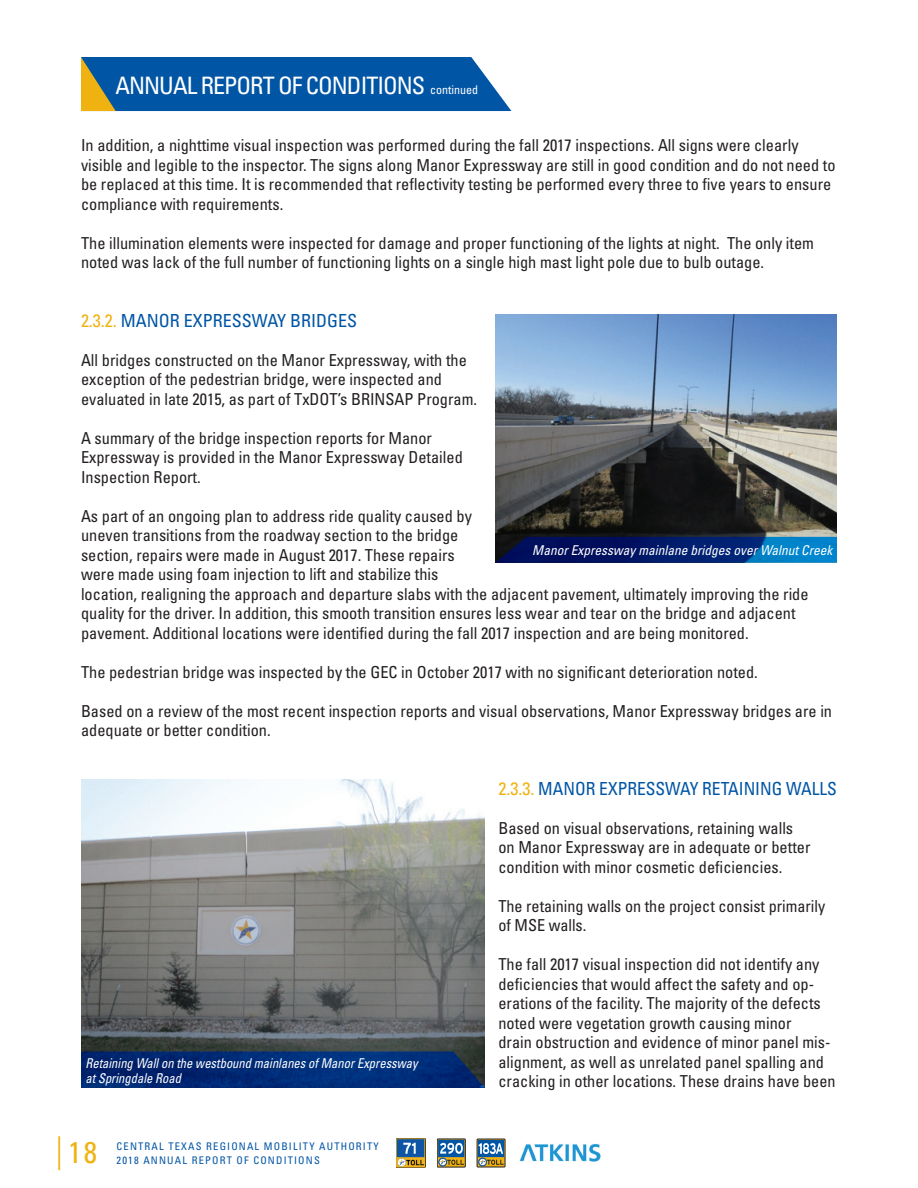
<style>
.page{position:relative;width:918px;height:1188px;background:#fff}
.page>*{position:absolute;margin:0;border:0;box-sizing:border-box;transform-origin:0 0}
.t1{font:condensed 30px "Univers";color:#efb211}
.t2{font:condensed 24px "Univers";letter-spacing:-.04em;color:#fff}
.t3{font:condensed 18px "Univers";color:#0155a5}
.t4{font:condensed 16.5px/19.5px "Univers";color:#231f20}
.t5{font:italic condensed 13.5px/15px "Univers";color:#fff;scale:.93 1}
.t6{font:italic condensed 13.5px "Univers";color:#fff}
.t7{font:condensed 10.5px/14.1px "Univers";letter-spacing:.11em;color:#0155a5}
.s1{font-size:12px}
.s2{color:#efb211}
.s3{font-weight:100;font-stretch:ultra-condensed;font-size:46.5px}
</style>
<div class="page">
<img style="left:81px;top:780px;width:404px;height:272px">
<svg style="left:81px;top:1052px;width:404px;height:36px;background:#012a73"></svg>
<img style="left:495px;top:315px;width:342px;height:222px">
<svg style="left:495px;top:537px;width:342px;height:26px;background:#013078"></svg>
<svg style="left:81px;top:57px;width:430px;height:54px;background:#1660a2"></svg>
<img style="left:520px;top:1143px;width:80px;height:19px">
<div style="left:477px;top:1139px;width:28px;height:28px;border:1px solid #231f20"></div>
<svg style="left:478px;top:1140px;width:26px;height:26px"></svg>
<div style="left:437px;top:1139px;width:28px;height:28px;border:1px solid #231f20"></div>
<svg style="left:438px;top:1140px;width:26px;height:26px"></svg>
<img style="left:396px;top:1138px;width:29px;height:30px">
<h2 class="t2" style="left:116px;top:70px;width:364px">ANNUAL REPORT OF CONDITIONS <span class="s1">continued</span></h2>
<p class="t4" style="left:81px;top:135px;width:756px">In addition, a nighttime visual inspection was performed during the fall 2017 inspections. All signs were clearly visible and legible to the inspector. The signs along Manor Expressway are still in good condition and do not need to be replaced at this time. It is recommended that reflectivity testing be performed every three to five years to ensure compliance with requirements.</p>
<p class="t4" style="left:81px;top:233px;width:735px">The illumination elements were inspected for damage and proper functioning of the lights at night. The only item noted was lack of the full number of functioning lights on a single high mast light pole due to bulb outage.</p>
<p class="t3" style="left:81px;top:309px;width:278px"><span class="s2">2.3.2.</span> MANOR EXPRESSWAY BRIDGES</p>
<p class="t4" style="left:81px;top:350px;width:398px">All bridges constructed on the Manor Expressway, with the exception of the pedestrian bridge, were inspected and evaluated in late 2015, as part of TxDOT’s BRINSAP Program.</p>
<p class="t4" style="left:81px;top:428px;width:383px">A summary of the bridge inspection reports for Manor<br>Expressway is provided in the Manor Expressway Detailed<br>Inspection Report.</p>
<p class="t4" style="left:81px;top:506px;width:729px">As part of an ongoing plan to address ride quality caused by<br>uneven transitions from the roadway section to the bridge<br>section, repairs were made in August 2017. These repairs<br>were made using foam injection to lift and stabilize this<br>location, realigning the approach and departure slabs with the adjacent pavement, ultimately improving the ride quality for the driver. In addition, this smooth transition ensures less wear and tear on the bridge and adjacent pavement. Additional locations were identified during the fall 2017 inspection and are being monitored.</p>
<p class="t4" style="left:81px;top:662px;width:678px">The pedestrian bridge was inspected by the GEC in October 2017 with no significant deterioration noted.</p>
<p class="t4" style="left:81px;top:701px;width:753px">Based on a review of the most recent inspection reports and visual observations, Manor Expressway bridges are in adequate or better condition.</p>
<p class="t6" style="left:532px;top:542px;width:302px">Manor Expressway mainlane bridges over Walnut Creek</p>
<p class="t5" style="left:86px;top:1055px;width:359px">Retaining Wall on the westbound mainlanes of Manor Expressway at Springdale Road</p>
<h1 class="t1" style="left:54px;top:1133px;width:45px"><span class="s3">|</span>18</h1>
<p class="t7" style="left:117px;top:1139px;width:264px">CENTRAL TEXAS REGIONAL MOBILITY AUTHORITY<br>2018 ANNUAL REPORT OF CONDITIONS</p>
<p class="t3" style="left:498px;top:777px;width:340px"><span class="s2">2.3.3.</span> MANOR EXPRESSWAY RETAINING WALLS</p>
<p class="t4" style="left:498px;top:818px;width:314px">Based on visual observations, retaining walls on Manor Expressway are in adequate or better condition with minor cosmetic deficiencies.</p>
<p class="t4" style="left:498px;top:896px;width:328px">The retaining walls on the project consist primarily of MSE walls.</p>
<p class="t4" style="left:498px;top:954px;width:339px">The fall 2017 visual inspection did not identify any deficiencies that would affect the safety and op&shy;erations of the facility. The majority of the defects noted were vegetation growth causing minor<br>drain obstruction and evidence of minor panel mis&shy;alignment, as well as unrelated panel spalling and cracking in other locations. These drains have been</p>
</div>
